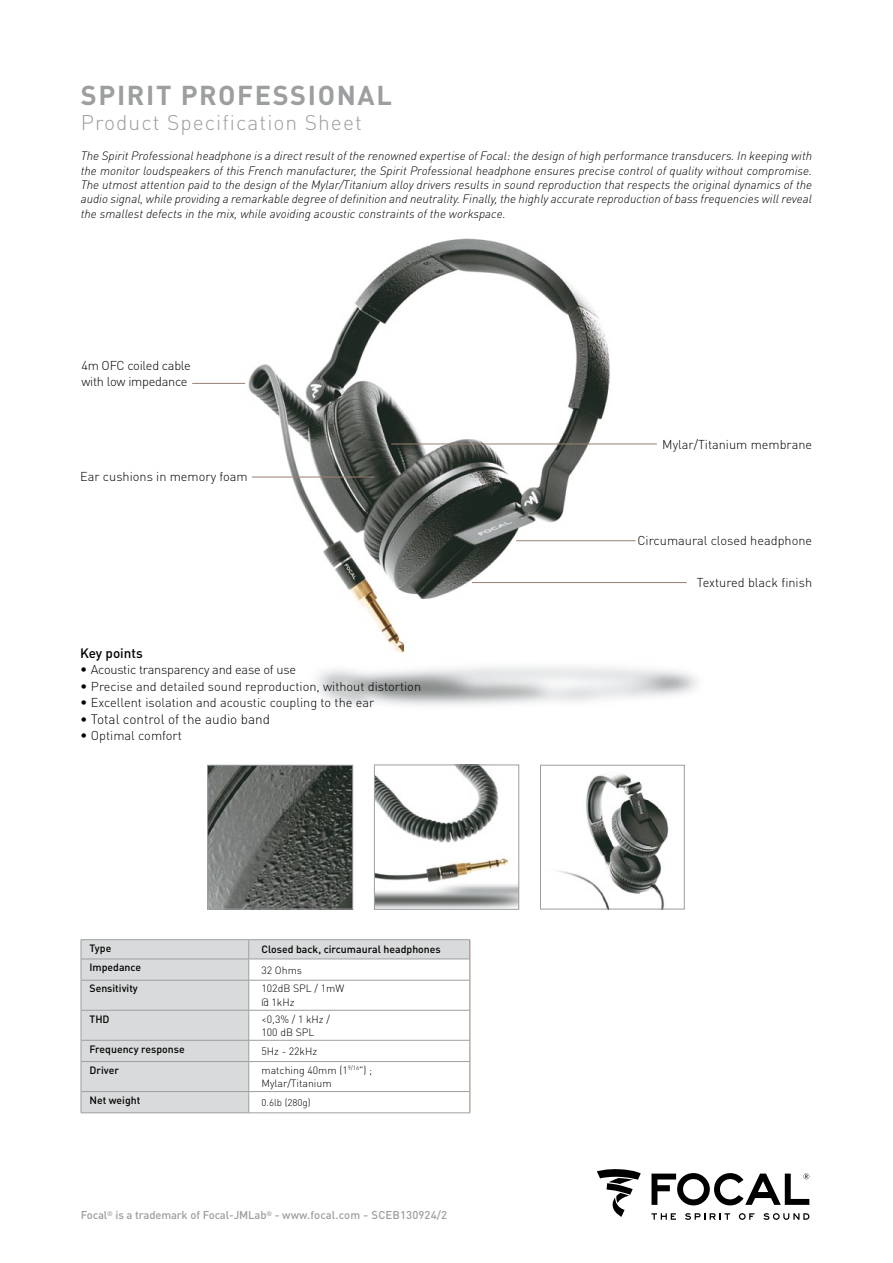
<style>
.page{position:relative;width:893px;height:1263px;background:#fff}
.page>*{position:absolute;margin:0;border:0;box-sizing:border-box;transform-origin:0 0}
.t1{font:700 27px "DINOT";letter-spacing:.06em;color:#9c9e9f}
.t2{font:300 21px "DINOT";letter-spacing:.05em;color:#9c9e9f}
.t3{font:300 13.5px "DINOT";color:#000}
.t4{font:500 13.5px "DINOT";color:#000}
.t5{font:300 12.75px "DINOT";color:#000}
.t6{font:300 12.75px/16.5px "DINOT";letter-spacing:-.02em;color:#000}
.t7{font:italic 300 12px/14.4px "DINOT";color:#000;text-align:justify}
.t8{font:500 11.25px "DINOT";letter-spacing:-.015em;color:#9c9e9f}
.t9{font:500 10.5px "DINOT";color:#000}
.t10{font:300 10.5px/13.5px "DINOT";color:#000}
.t11{font:300 9.75px "DINOT";color:#000}
.s1{font-weight:400;font-size:13.5px}
.s2{font-size:13.5px}
</style>
<div class="page">
<svg style="left:651px;top:1173px;width:158px;height:32px"></svg>
<svg style="left:651px;top:1213px;width:25px;height:7px"></svg>
<svg style="left:685px;top:1213px;width:45px;height:7px"></svg>
<svg style="left:739px;top:1213px;width:15px;height:7px"></svg>
<svg style="left:763px;top:1213px;width:46px;height:7px"></svg>
<svg style="left:597px;top:1169px;width:44px;height:48px"></svg>
<img style="left:192px;top:238px;width:505px;height:548px">
<img style="left:376px;top:767px;width:141px;height:140px">
<div style="left:374px;top:765px;width:145px;height:144px;border:1px solid #9c9e9f"></div>
<img style="left:209px;top:767px;width:142px;height:140px">
<div style="left:207px;top:765px;width:146px;height:144px;border:1px solid #9c9e9f"></div>
<img style="left:542px;top:767px;width:140px;height:140px">
<div style="left:540px;top:765px;width:144px;height:144px;border:1px solid #9c9e9f"></div>
<svg style="left:82px;top:940px;width:388px;height:172px"></svg>
<svg style="left:470px;top:940px;width:1px;height:40px"></svg>
<hr style="left:470px;top:980px;width:1px;height:30px;background:#988172">
<hr style="left:470px;top:1010px;width:1px;height:30px;background:#988172">
<svg style="left:470px;top:1040px;width:1px;height:21px"></svg>
<hr style="left:470px;top:1061px;width:1px;height:30px;background:#988172">
<svg style="left:470px;top:1091px;width:1px;height:21px"></svg>
<svg style="left:81px;top:940px;width:1px;height:40px"></svg>
<hr style="left:81px;top:980px;width:1px;height:30px;background:#9c9e9f">
<hr style="left:81px;top:1010px;width:1px;height:30px;background:#9c9e9f">
<svg style="left:81px;top:1041px;width:1px;height:20px"></svg>
<hr style="left:81px;top:1061px;width:1px;height:30px;background:#9c9e9f">
<svg style="left:81px;top:1092px;width:1px;height:20px"></svg>
<hr style="left:81px;top:939px;width:168px;height:1px;background:#9c9e9f">
<hr style="left:249px;top:939px;width:221px;height:1px;background:#9c9e9f">
<hr style="left:81px;top:959px;width:168px;height:1px;background:#9c9e9f">
<hr style="left:249px;top:959px;width:221px;height:1px;background:#9c9e9f">
<svg style="left:248px;top:940px;width:1px;height:40px"></svg>
<hr style="left:81px;top:980px;width:168px;height:1px;background:#9c9e9f">
<hr style="left:249px;top:980px;width:221px;height:1px;background:#9c9e9f">
<hr style="left:248px;top:980px;width:1px;height:30px;background:#9c9e9f">
<hr style="left:81px;top:1010px;width:168px;height:1px;background:#9c9e9f">
<hr style="left:249px;top:1010px;width:221px;height:1px;background:#9c9e9f">
<hr style="left:248px;top:1010px;width:1px;height:30px;background:#9c9e9f">
<hr style="left:81px;top:1040px;width:168px;height:1px;background:#9c9e9f">
<hr style="left:249px;top:1040px;width:221px;height:1px;background:#9c9e9f">
<hr style="left:81px;top:1061px;width:168px;height:1px;background:#9c9e9f">
<hr style="left:249px;top:1061px;width:221px;height:1px;background:#9c9e9f">
<hr style="left:81px;top:1091px;width:168px;height:1px;background:#9c9e9f">
<hr style="left:249px;top:1091px;width:221px;height:1px;background:#9c9e9f">
<svg style="left:248px;top:1040px;width:1px;height:72px"></svg>
<hr style="left:81px;top:1112px;width:168px;height:1px;background:#9c9e9f">
<hr style="left:249px;top:1112px;width:221px;height:1px;background:#9c9e9f">
<hr style="left:391px;top:444px;width:266px;height:1px;background:#988172">
<hr style="left:516px;top:540px;width:120px;height:1px;background:#988172">
<hr style="left:472px;top:582px;width:215px;height:1px;background:#988172">
<hr style="left:192px;top:383px;width:53px;height:1px;background:#988172">
<hr style="left:252px;top:477px;width:122px;height:1px;background:#988172">
<h1 class="t1" style="left:81px;top:77px;width:312px">SPIRIT PROFESSIONAL</h1>
<h2 class="t2" style="left:81px;top:109px;width:283px">Product Specification Sheet</h2>
<p class="t7" style="left:81px;top:149px;width:733px">The Spirit Professional headphone is a direct result of the renowned expertise of Focal: the design of high performance transducers. In keeping with the monitor loudspeakers of this French manufacturer, the Spirit Professional headphone ensures precise control of quality without compromise.<br>The utmost attention paid to the design of the Mylar/Titanium alloy drivers results in sound reproduction that respects the original dynamics of the audio signal, while providing a remarkable degree of definition and neutrality. Finally, the highly accurate reproduction of bass frequencies will reveal the smallest defects in the mix, while avoiding acoustic constraints of the workspace.</p>
<p class="t6" style="left:81px;top:357px;width:111px">4m OFC coiled cable with low impedance</p>
<p class="t5" style="left:80px;top:468px;width:169px">Ear cushions in memory foam</p>
<p class="t4" style="left:80px;top:644px;width:64px">Key points</p>
<p class="t6" style="left:80px;top:661px;width:218px"><span class="s1">•</span> Acoustic transparency and ease of use</p>
<p class="t5" style="left:80px;top:678px;width:342px"><span class="s2">•</span> Precise and detailed sound reproduction, without distortion</p>
<p class="t5" style="left:80px;top:695px;width:296px"><span class="s2">•</span> Excellent isolation and acoustic coupling to the ear</p>
<p class="t3" style="left:80px;top:710px;width:191px">• Total control of the audio band</p>
<p class="t5" style="left:80px;top:728px;width:103px"><span class="s2">•</span> Optimal comfort</p>
<p class="t9" style="left:89px;top:941px;width:23px">Type</p>
<p class="t9" style="left:262px;top:943px;width:181px">Closed back, circumaural headphones</p>
<p class="t9" style="left:89px;top:961px;width:53px">Impedance</p>
<p class="t10" style="left:262px;top:963px;width:42px">32 Ohms</p>
<p class="t9" style="left:89px;top:982px;width:50px">Sensitivity</p>
<p class="t10" style="left:262px;top:982px;width:84px">102dB SPL / 1mW @ 1kHz</p>
<p class="t9" style="left:89px;top:1012px;width:22px">THD</p>
<p class="t10" style="left:262px;top:1012px;width:70px">&lt;0,3% / 1 kHz /<br>100 dB SPL</p>
<p class="t9" style="left:89px;top:1042px;width:97px">Frequency response</p>
<p class="t10" style="left:262px;top:1044px;width:57px">5Hz - 22kHz</p>
<p class="t9" style="left:89px;top:1063px;width:31px">Driver</p>
<p class="t10" style="left:261px;top:1063px;width:112px">matching 40mm (1<sup>9/16</sup>") ;<br>Mylar/Titanium</p>
<p class="t9" style="left:89px;top:1093px;width:52px">Net weight</p>
<p class="t11" style="left:261px;top:1096px;width:50px">0.6lb (280g)</p>
<p class="t8" style="left:81px;top:1208px;width:368px">Focal<sup>®</sup> is a trademark of Focal-JMLab<sup>®</sup> - www.focal.com - SCEB130924/2</p>
<p class="t5" style="left:662px;top:436px;width:151px">Mylar/Titanium membrane</p>
<p class="t5" style="left:637px;top:533px;width:176px">Circumaural closed headphone</p>
<p class="t5" style="left:697px;top:575px;width:117px">Textured black finish</p>
</div>
